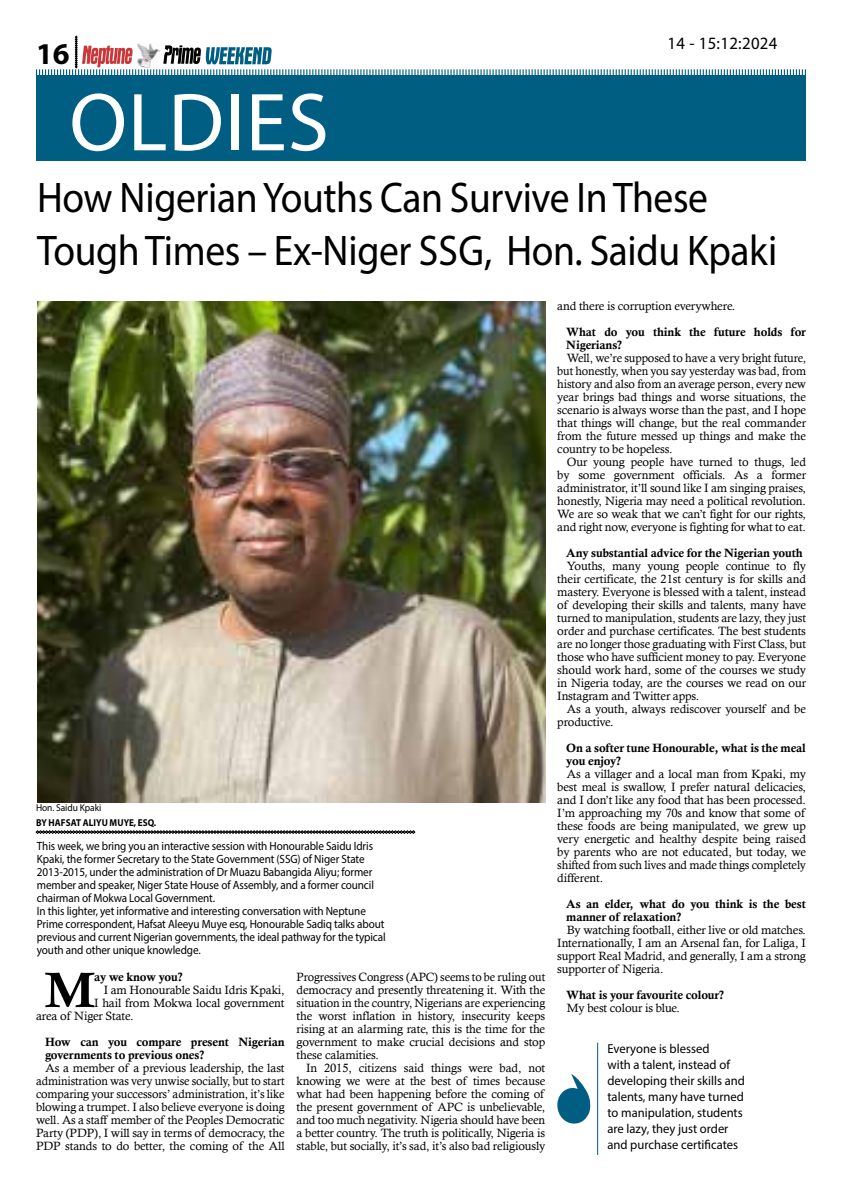
<style>
.page{position:relative;width:842px;height:1191px;background:#fff}
.page>*{position:absolute;margin:0;border:0;box-sizing:border-box;transform-origin:0 0}
.t1{font:83px "Myriad Pro";color:#fff}
.t2{font:49.8px "Calis MT Bol";color:#000}
.t3{font:43px/53px "Myriad Pro";letter-spacing:-.01em;color:#000;scale:.92 1}
.t4{font:700 30.3px "Myriad Pro";color:#000}
.t5{font:17.3px "Myriad Pro";letter-spacing:.02em;color:#000}
.t6{font:13px/16px "Myriad Pro";color:#000}
.t7{font:12px/13px "Calisto";letter-spacing:-.01em;color:#000;text-align:justify}
.t8{font:12px/13px "Myriad Pro";letter-spacing:-.01em;color:#000;scale:.93 1}
.t9{font:12px/13px "Calis MT Bol";letter-spacing:-.01em;color:#000}
.t10{font:700 10px "Myriad Pro";letter-spacing:.01em;color:#000;scale:.91 1}
.t11{font:10px "Myriad Pro";color:#000;scale:.95 1}
</style>
<div class="page">
<div style="left:36px;top:75px;width:770px;height:86px;background:#005e83"></div>
<img style="left:37px;top:301px;width:508px;height:501px">
<svg style="left:557px;top:1074px;width:34px;height:50px"></svg>
<hr style="left:597px;top:1042px;width:1px;height:113px;background:#005e83">
<svg style="left:36px;top:830px;width:379px;height:3px"></svg>
<svg style="left:36px;top:36px;width:770px;height:39px"></svg>
<h3 class="t4" style="left:36px;top:34px;width:35px">16</h3>
<h1 class="t1" style="left:69px;top:71px;width:44px">OLDIES</h1>
<h3 class="t5" style="left:668px;top:33px;width:111px">14 - 15:12:2024</h3>
<h3 class="t3" style="left:37px;top:170px;width:806px">How N igerian Youths Can Survive I n These<br>Tough Times – Ex-N iger Ssg, Hon. Saidu Kpaki</h3>
<p class="t11" style="left:36px;top:802px;width:70px">Hon. Saidu Kpaki</p>
<p class="t10" style="left:36px;top:816px;width:28px">BY HAFSA</p>
<p class="t10" style="left:76px;top:816px;width:90px">T ALIYU MUYE, ESQ.</p>
<p class="t8" style="left:37px;top:839px;width:377px">This week, we bring you an interactive session with Honourable Saidu Idris Kpaki, the former Secretary to the State Government (SSG) of N iger State 2013-2015, under the administration of Dr Muazu Babangida Aliyu; former member and speaker, N iger State House of Assembly, and a former council chairman of Mokwa Local Government.<br>I n this lighter, yet informative and interesting conversation with Neptune Prime correspondent, Hafsat Aleeyu Muye esq, Honourable Sadiq talks about previous and current N igerian governments, the ideal pathway for the typical youth and other unique knowledge.</p>
<h2 class="t2" style="left:45px;top:961px;width:51px">M</h2>
<p class="t9" style="left:94px;top:970px;width:90px">ay we know you?</p>
<p class="t7" style="left:104px;top:983px;width:182px">I am Honourable Saidu Idris Kpaki,</p>
<p class="t7" style="left:94px;top:996px;width:192px">I hail from Mokwa local government</p>
<p class="t7" style="left:36px;top:1009px;width:99px">area of Niger State.</p>
<p class="t9" style="left:45px;top:1035px;width:241px">How can you compare present Nigerian governments to previous ones?</p>
<p class="t7" style="left:36px;top:1061px;width:250px;text-indent:10px">As a member of a previous leadership, the last administration was very unwise socially, but to start comparing your successors’ administration, it’s like blowing a trumpet. I also believe everyone is doing well. As a staff member of the Peoples Democratic Party (PDP), I will say in terms of democracy, the PDP stands to do better, the coming of the All</p>
<p class="t7" style="left:297px;top:970px;width:250px">Progressives Congress (APC) seems to be ruling out democracy and presently threatening it. With the situation in the country, Nigerians are experiencing the worst inflation in history, insecurity keeps rising at an alarming rate, this is the time for the government to make crucial decisions and stop these calamities.</p>
<p class="t7" style="left:297px;top:1061px;width:250px;text-indent:10px">In 2015, citizens said things were bad, not knowing we were at the best of times because what had been happening before the coming of the present government of APC is unbelievable, and too much negativity. Nigeria should have been a better country. The truth is politically, Nigeria is stable, but socially, it’s sad, it’s also bad religiously</p>
<p class="t7" style="left:557px;top:299px;width:179px">and there is corruption everywhere.</p>
<p class="t9" style="left:566px;top:325px;width:241px">What do you think the future holds for<br>Nigerians?</p>
<p class="t7" style="left:557px;top:351px;width:250px;text-indent:10px">Well, we’re supposed to have a very bright future, but honestly, when you say yesterday was bad, from history and also from an average person, every new year brings bad things and worse situations, the scenario is always worse than the past, and I hope that things will change, but the real commander from the future messed up things and make the country to be hopeless.</p>
<p class="t7" style="left:557px;top:455px;width:250px;text-indent:10px">Our young people have turned to thugs, led by some government officials. As a former administrator, it’ll sound like I am singing praises, honestly, Nigeria may need a political revolution.<br>We are so weak that we can’t fight for our rights, and right now, everyone is fighting for what to eat.</p>
<p class="t9" style="left:566px;top:546px;width:238px">Any substantial advice for the Nigerian youth</p>
<p class="t7" style="left:557px;top:559px;width:250px;text-indent:10px">Youths, many young people continue to fly their certificate, the 21st century is for skills and mastery. Everyone is blessed with a talent, instead of developing their skills and talents, many have turned to manipulation, students are lazy, they just order and purchase certificates. The best students are no longer those graduating with First Class, but those who have sufficient money to pay. Everyone should work hard, some of the courses we study in Nigeria today, are the courses we read on our Instagram and Twitter apps.</p>
<p class="t7" style="left:557px;top:702px;width:250px;text-indent:10px">As a youth, always rediscover yourself and be productive.</p>
<p class="t9" style="left:566px;top:741px;width:241px">On a softer tune Honourable, what is the meal you enjoy?</p>
<p class="t7" style="left:557px;top:767px;width:250px;text-indent:10px">As a villager and a local man from Kpaki, my best meal is swallow, I prefer natural delicacies, and I don’t like any food that has been processed.<br>I’m approaching my 70s and know that some of these foods are being manipulated, we grew up very energetic and healthy despite being raised by parents who are not educated, but today, we shifted from such lives and made things completely different.</p>
<p class="t9" style="left:566px;top:897px;width:241px">As an elder, what do you think is the best manner of relaxation?</p>
<p class="t7" style="left:557px;top:923px;width:250px;text-indent:10px">By watching football, either live or old matches.<br>Internationally, I am an Arsenal fan, for Laliga, I support Real Madrid, and generally, I am a strong supporter of Nigeria.</p>
<p class="t9" style="left:566px;top:988px;width:159px">What is your favourite colour?</p>
<p class="t7" style="left:567px;top:1001px;width:115px">My best colour is blue.</p>
<p class="t6" style="left:607px;top:1040px;width:139px">Everyone is blessed<br>with a talent, instead of developing their skills and talents, many have turned to manipulation, students are lazy, they just order and purchase certificates</p>
</div>
